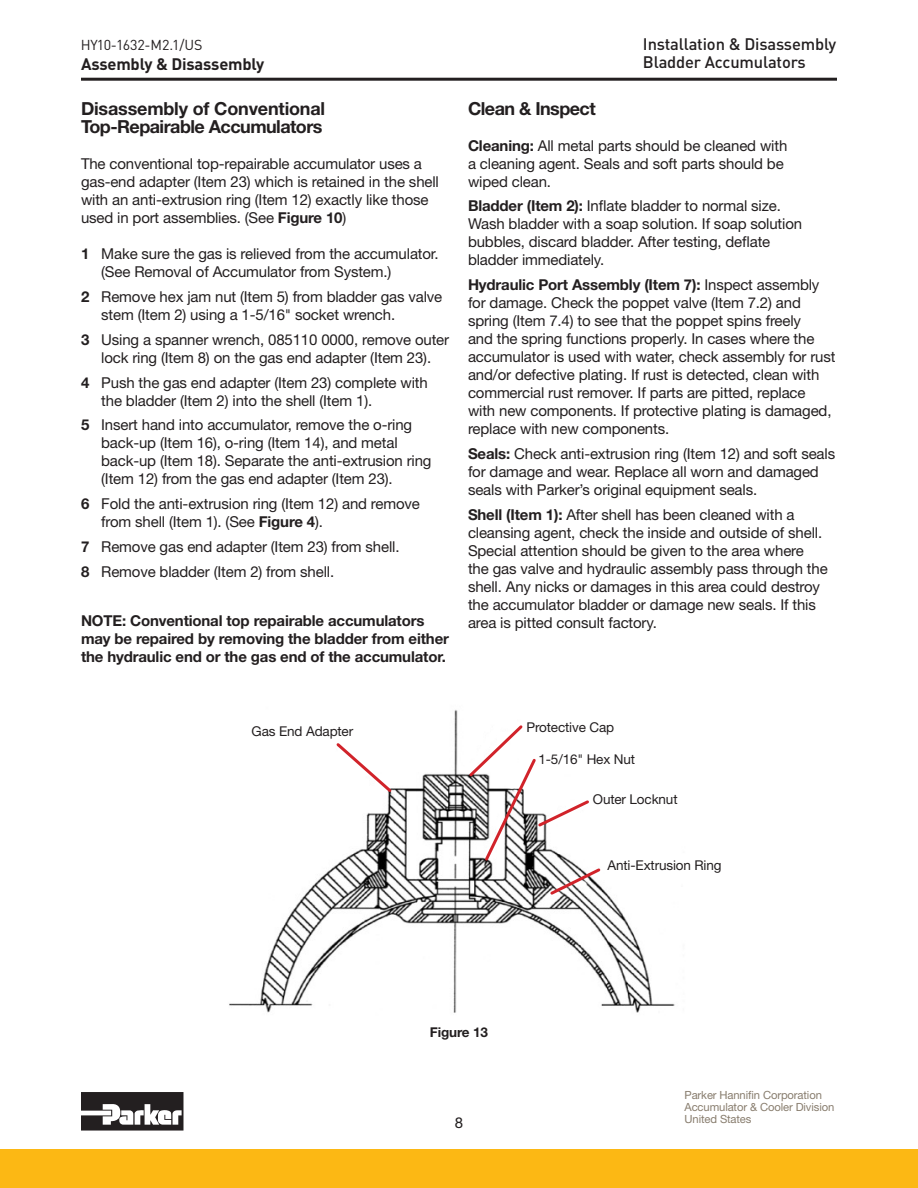
<style>
.page{position:relative;width:918px;height:1188px;background:#fff}
.page>*{position:absolute;margin:0;border:0;box-sizing:border-box;transform-origin:0 0}
.text{font:700 18px/18.8px "Helvetica Neue LT Std";letter-spacing:-.03em;color:#231f20}
.t1{font:500 16.5px/18.6px "DINOT";letter-spacing:-.01em;color:#231f20}
.t2{font:700 16.5px "DINOT";letter-spacing:-.01em;color:#231f20}
.text-2{font:15px/18px "Helvetica Neue LT Std";letter-spacing:-.01em;color:#231f20}
.text-3{font:700 15px/18px "Helvetica Neue LT Std";letter-spacing:-.01em;color:#231f20}
.t3{font:14.25px "DINOT";letter-spacing:-.01em;color:#231f20}
.text-4{font:13.5px "Helvetica Neue LT Std";letter-spacing:-.01em;color:#231f20}
.text-5{font:700 13.5px "Helvetica Neue LT Std";letter-spacing:-.01em;color:#231f20}
.t4{font:11.25px/12px "Helvetica Neue LT Std";letter-spacing:-.01em;color:#887d6e}
.s1{font-weight:700}
</style>
<div class="page">
<hr style="left:81px;top:78px;width:756px;height:3px;background:#231f20">
<svg style="left:81px;top:1092px;width:102px;height:39px"></svg>
<div style="left:0;top:1149px;width:918px;height:39px;background:#fcb814"></div>
<img style="left:229px;top:710px;width:446px;height:303px">
<svg style="left:334px;top:740px;width:60px;height:55px"></svg>
<svg style="left:467px;top:723px;width:136px;height:174px"></svg>
<p class="t3" style="left:81px;top:35px;width:123px">HY10-1632-M2.1/US</p>
<p class="t2" style="left:81px;top:53px;width:185px">Assembly &amp; Disassembly</p>
<p class="text" style="left:81px;top:98px;width:246px">Disassembly of Conventional<br>Top-Repairable Accumulators</p>
<p class="text-2" style="left:81px;top:155px;width:359px">The conventional top-repairable accumulator uses a gas-end adapter (Item 23) which is retained in the shell with an anti-extrusion ring (Item 12) exactly like those used in port assemblies. (See <span class="s1">Figure 10</span>)</p>
<p class="text-2" style="left:101px;top:245px;width:339px;text-indent:-20px"><span class="s1">1</span> Make sure the gas is relieved from the accumulator. (See Removal of Accumulator from System.)</p>
<p class="text-2" style="left:101px;top:288px;width:343px;text-indent:-20px"><span class="s1">2</span> Remove hex jam nut (Item 5) from bladder gas valve stem (Item 2) using a 1-5/16" socket wrench.</p>
<p class="text-2" style="left:81px;top:330px;width:370px;text-align:center"><span class="s1">3</span> Using a spanner wrench, 085110 0000, remove outer lock ring (Item 8) on the gas end adapter (Item 23).</p>
<p class="text-2" style="left:101px;top:373px;width:328px;text-indent:-20px"><span class="s1">4</span> Push the gas end adapter (Item 23) complete with the bladder (Item 2) into the shell (Item 1).</p>
<p class="text-2" style="left:101px;top:416px;width:332px;text-indent:-20px"><span class="s1">5</span> Insert hand into accumulator, remove the o-ring back-up (Item 16), o-ring (Item 14), and metal back-up (Item 18). Separate the anti-extrusion ring (Item 12) from the gas end adapter (Item 23).</p>
<p class="text-2" style="left:101px;top:495px;width:320px;text-indent:-20px"><span class="s1">6</span> Fold the anti-extrusion ring (Item 12) and remove from shell (Item 1). (See <span class="s1">Figure 4</span>).</p>
<p class="text-2" style="left:81px;top:537px;width:320px"><span class="s1">7</span> Remove gas end adapter (Item 23) from shell.</p>
<p class="text-2" style="left:81px;top:562px;width:255px"><span class="s1">8</span> Remove bladder (Item 2) from shell.</p>
<p class="text-3" style="left:81px;top:611px;width:370px">NOTE: Conventional top repairable accumulators may be repaired by removing the bladder from either the hydraulic end or the gas end of the accumulator.</p>
<p class="t1" style="left:643px;top:34px;width:195px">Installation &amp; Disassembly<br>Bladder Accumulators</p>
<p class="text" style="left:468px;top:98px;width:129px">Clean &amp; Inspect</p>
<p class="text-2" style="left:468px;top:136px;width:321px"><span class="s1">Cleaning:</span> All metal parts should be cleaned with a cleaning agent. Seals and soft parts should be wiped clean.</p>
<p class="text-2" style="left:468px;top:197px;width:336px"><span class="s1">Bladder (Item 2):</span> Inflate bladder to normal size.<br>Wash bladder with a soap solution. If soap solution bubbles, discard bladder. After testing, deflate bladder immediately.</p>
<p class="text-2" style="left:468px;top:276px;width:369px"><span class="s1">Hydraulic Port Assembly (Item 7):</span> Inspect assembly for damage. Check the poppet valve (Item 7.2) and spring (Item 7.4) to see that the poppet spins freely<br>and the spring functions properly. In cases where the accumulator is used with water, check assembly for rust and/or defective plating. If rust is detected, clean with commercial rust remover. If parts are pitted, replace with new components. If protective plating is damaged, replace with new components.</p>
<p class="text-2" style="left:468px;top:444px;width:369px"><span class="s1">Seals:</span> Check anti-extrusion ring (Item 12) and soft seals for damage and wear. Replace all worn and damaged seals with Parker’s original equipment seals.</p>
<p class="text-2" style="left:468px;top:505px;width:361px"><span class="s1">Shell (Item 1):</span> After shell has been cleaned with a cleansing agent, check the inside and outside of shell.<br>Special attention should be given to the area where the gas valve and hydraulic assembly pass through the shell. Any nicks or damages in this area could destroy the accumulator bladder or damage new seals. If this area is pitted consult factory.</p>
<p class="text-4" style="left:252px;top:724px;width:103px">Gas End Adapter</p>
<p class="text-4" style="left:526px;top:719px;width:89px">Protective Cap</p>
<p class="text-4" style="left:538px;top:751px;width:98px">1-5/16" Hex Nut</p>
<p class="text-4" style="left:593px;top:791px;width:86px">Outer Locknut</p>
<p class="text-5" style="left:430px;top:1024px;width:60px">Figure 13</p>
<p class="text-2" style="left:455px;top:1114px;width:10px">8</p>
<p class="text-4" style="left:608px;top:857px;width:116px">Anti-Extrusion Ring</p>
<p class="t4" style="left:685px;top:1088px;width:151px">Parker Hannifin Corporation<br>Accumulator &amp; Cooler Division<br>United States</p>
</div>
